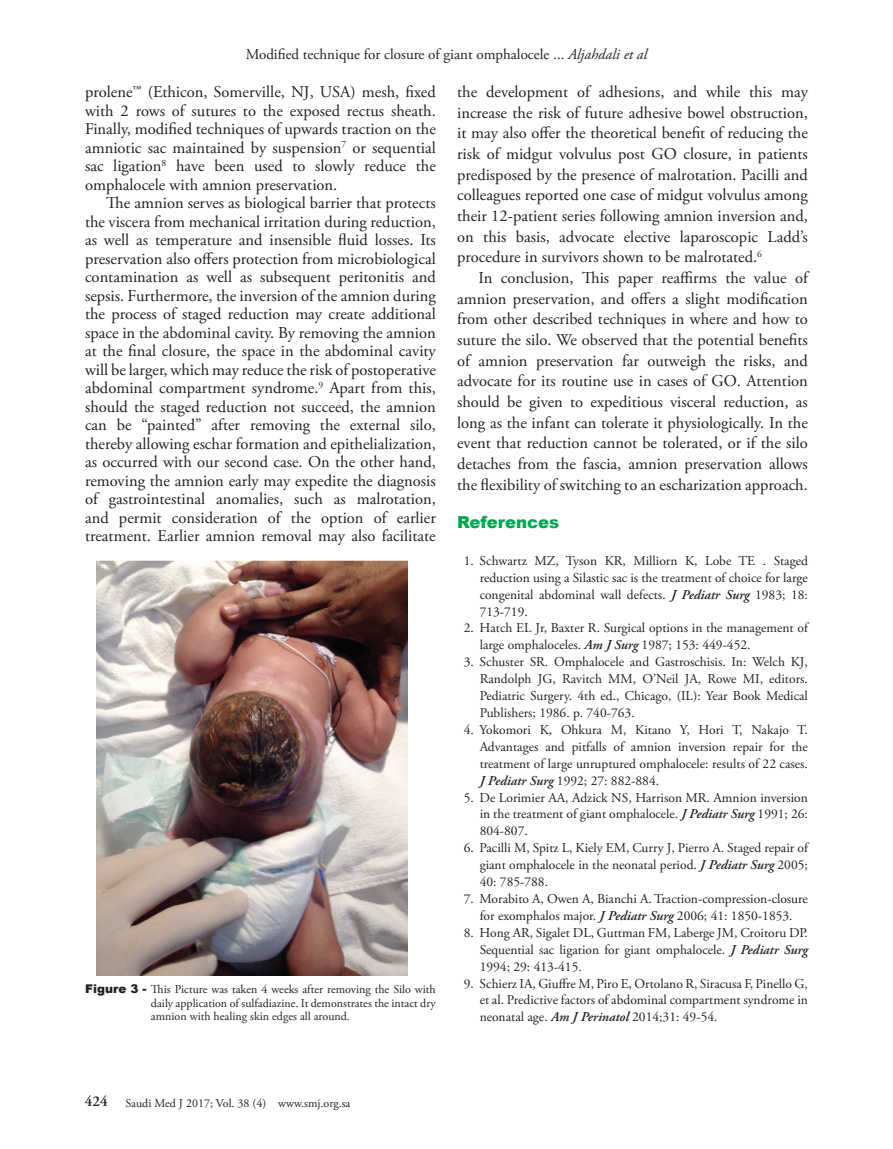
<style>
.page{position:relative;width:893px;height:1149px;background:#fff}
.page>*{position:absolute;margin:0;border:0;box-sizing:border-box;transform-origin:0 0}
.t1{font:16.5px/18.5px "Adobe Garamond Pro";color:#231f20;text-align:justify}
.t2{font:900 16.5px "Arial";color:#00a54f}
.t3{font:15px "Adobe Garamond Pro";color:#231f20}
.t4{font:600 15px "Adobe Garamond Pro";color:#231f20}
.t5{font:13.5px/17px "Adobe Garamond Pro";color:#231f20;text-align:justify}
.t6{font:12px/13.5px "Adobe Garamond Pro";color:#231f20;text-align:justify}
.s1{font-style:italic}
.s2{font-family:"Arial";font-weight:900}
.s3{font-weight:600;font-style:italic}
</style>
<div class="page">
<img style="left:97px;top:560px;width:311px;height:414px">
<p class="t3" style="left:246px;top:45px;width:403px">Modified technique for closure of giant omphalocele ... <span class="s1">Aljahdali et al</span></p>
<p class="t1" style="left:85px;top:83px;width:352px">prolene™ (Ethicon, Somerville, NJ, USA) mesh, fixed with 2 rows of sutures to the exposed rectus sheath.<br>Finally, modified techniques of upwards traction on the amniotic sac maintained by suspension<sup>7</sup> or sequential sac ligation<sup>8</sup> have been used to slowly reduce the omphalocele with amnion preservation.</p>
<p class="t1" style="left:85px;top:194px;width:352px;text-indent:21px">The amnion serves as biological barrier that protects the viscera from mechanical irritation during reduction, as well as temperature and insensible fluid losses. Its preservation also offers protection from microbiological contamination as well as subsequent peritonitis and sepsis. Furthermore, the inversion of the amnion during the process of staged reduction may create additional space in the abdominal cavity. By removing the amnion at the final closure, the space in the abdominal cavity will be larger, which may reduce the risk of postoperative abdominal compartment syndrome.<sup>9</sup> Apart from this, should the staged reduction not succeed, the amnion can be “painted” after removing the external silo, thereby allowing eschar formation and epithelialization, as occurred with our second case. On the other hand, removing the amnion early may expedite the diagnosis of gastrointestinal anomalies, such as malrotation, and permit consideration of the option of earlier treatment. Earlier amnion removal may also facilitate</p>
<p class="t6" style="left:151px;top:982px;width:286px;text-indent:-66px"><span class="s2">Figure 3 -</span> This Picture was taken 4 weeks after removing the Silo with daily application of sulfadiazine. It demonstrates the intact dry amnion with healing skin edges all around.</p>
<p class="t1" style="left:457px;top:82px;width:352px;line-height:20.7px">the development of adhesions, and while this may increase the risk of future adhesive bowel obstruction, it may also offer the theoretical benefit of reducing the risk of midgut volvulus post GO closure, in patients predisposed by the presence of malrotation. Pacilli and colleagues reported one case of midgut volvulus among their 12-patient series following amnion inversion and, on this basis, advocate elective laparoscopic Ladd’s procedure in survivors shown to be malrotated.<sup>6</sup></p>
<p class="t1" style="left:457px;top:268px;width:352px;line-height:20.7px;text-indent:21px">In conclusion, This paper reaffirms the value of amnion preservation, and offers a slight modification from other described techniques in where and how to suture the silo. We observed that the potential benefits of amnion preservation far outweigh the risks, and advocate for its routine use in cases of GO. Attention should be given to expeditious visceral reduction, as long as the infant can tolerate it physiologically. In the event that reduction cannot be tolerated, or if the silo detaches from the fascia, amnion preservation allows the flexibility of switching to an escharization approach.</p>
<p class="t2" style="left:457px;top:510px;width:104px">References</p>
<p class="t5" style="left:480px;top:552px;width:330px;text-indent:-16px">1. Schwartz MZ, Tyson KR, Milliorn K, Lobe TE . Staged reduction using a Silastic sac is the treatment of choice for large congenital abdominal wall defects. <span class="s3">J Pediatr Surg</span> 1983; 18:<br>713-719.</p>
<p class="t5" style="left:480px;top:620px;width:330px;text-indent:-16px">2. Hatch EL Jr, Baxter R. Surgical options in the management of large omphaloceles. <span class="s3">Am J Surg</span> 1987; 153: 449-452.</p>
<p class="t5" style="left:480px;top:653px;width:330px;text-indent:-16px">3. Schuster SR. Omphalocele and Gastroschisis. In: Welch KJ, Randolph JG, Ravitch MM, O’Neil JA, Rowe MI, editors.<br>Pediatric Surgery. 4th ed., Chicago, (IL): Year Book Medical Publishers; 1986. p. 740-763.</p>
<p class="t5" style="left:480px;top:721px;width:330px;text-indent:-16px">4. Yokomori K, Ohkura M, Kitano Y, Hori T, Nakajo T.<br>Advantages and pitfalls of amnion inversion repair for the treatment of large unruptured omphalocele: results of 22 cases.<br><span class="s3">J Pediatr Surg</span> 1992; 27: 882-884.</p>
<p class="t5" style="left:480px;top:789px;width:330px;text-indent:-16px">5. De Lorimier AA, Adzick NS, Harrison MR. Amnion inversion in the treatment of giant omphalocele. <span class="s3">J Pediatr Surg</span> 1991; 26:<br>804-807.</p>
<p class="t5" style="left:480px;top:839px;width:330px;text-indent:-16px">6. Pacilli M, Spitz L, Kiely EM, Curry J, Pierro A. Staged repair of giant omphalocele in the neonatal period. <span class="s3">J Pediatr Surg</span> 2005; 40: 785-788.</p>
<p class="t5" style="left:464px;top:890px;width:346px;text-align:center">7. Morabito A, Owen A, Bianchi A. Traction-compression-closure for exomphalos major. <span class="s3">J Pediatr Surg</span> 2006; 41: 1850-1853.</p>
<p class="t5" style="left:480px;top:924px;width:330px;text-indent:-16px">8. Hong AR, Sigalet DL, Guttman FM, Laberge JM, Croitoru DP.<br>Sequential sac ligation for giant omphalocele. <span class="s3">J Pediatr Surg </span>1994; 29: 413-415.</p>
<p class="t5" style="left:480px;top:974px;width:330px;text-indent:-16px">9. Schierz IA, Giuffre M, Piro E, Ortolano R, Siracusa F, Pinello G, et al. Predictive factors of abdominal compartment syndrome in neonatal age. <span class="s3">Am J Perinatol</span> 2014;31: 49-54.</p>
<p class="t4" style="left:85px;top:1092px;width:24px">424</p>
<p class="t6" style="left:126px;top:1096px;width:226px">Saudi Med J 2017; Vol. 38 (4) www.smj.org.sa</p>
</div>
